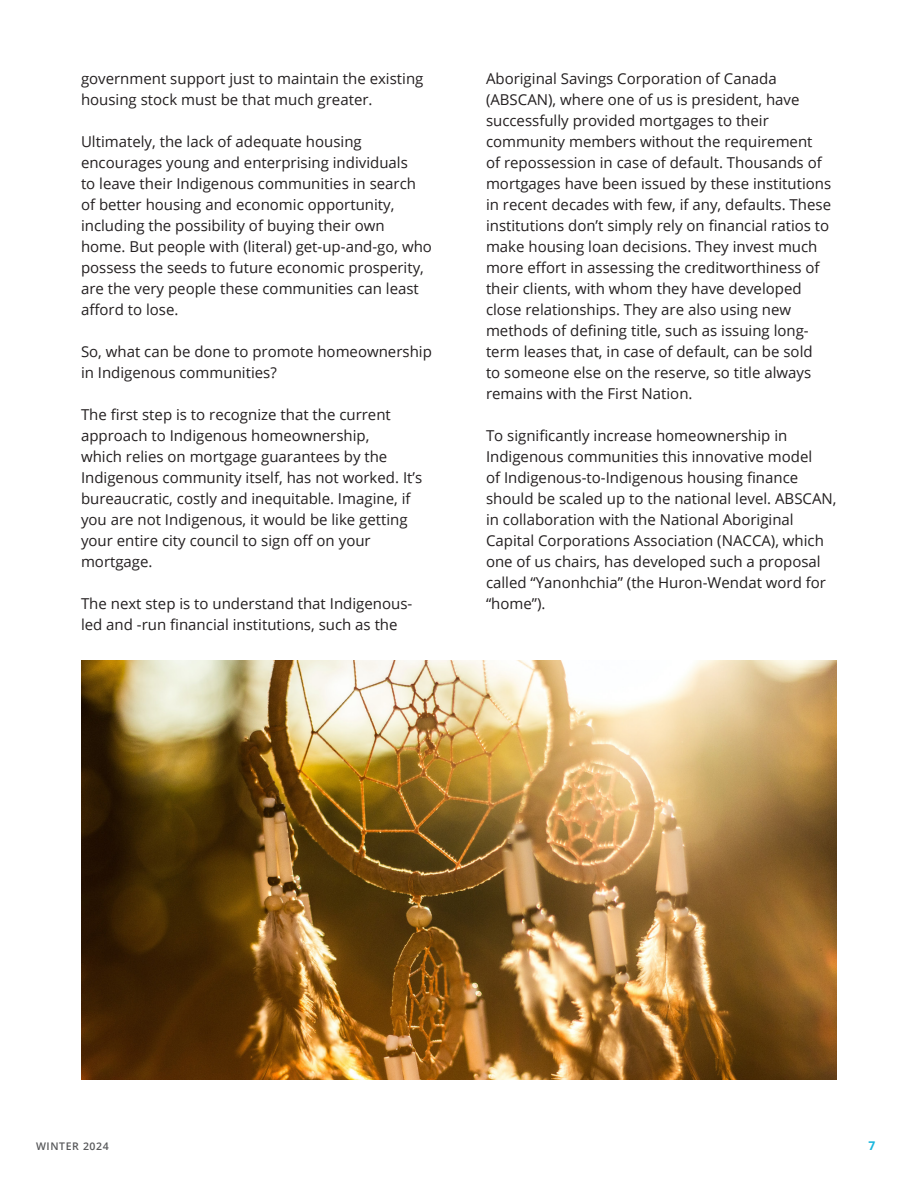
<style>
.page{position:relative;width:918px;height:1188px;background:#fff}
.page>*{position:absolute;margin:0;border:0;box-sizing:border-box;transform-origin:0 0}
.Main_Body_Copy{font:15px/21px "Open Sans";color:#231f20}
.t1{font:700 12px "Open Sans";color:#18b6dd}
.t2{font:600 10.5px "Open Sans";letter-spacing:.06em;color:#57585a}
</style>
<div class="page">
<img style="left:81px;top:660px;width:756px;height:420px">
<p class="Main_Body_Copy" style="left:81px;top:68px;width:344px">government support just to maintain the existing housing stock must be that much greater.</p>
<p class="Main_Body_Copy" style="left:81px;top:131px;width:353px">Ultimately, the lack of adequate housing encourages young and enterprising individuals<br>to leave their Indigenous communities in search of better housing and economic opportunity, including the possibility of buying their own home. But people with (literal) get-up-and-go, who possess the seeds to future economic prosperity, are the very people these communities can least afford to lose.</p>
<p class="Main_Body_Copy" style="left:81px;top:341px;width:352px">So, what can be done to promote homeownership in Indigenous communities?</p>
<p class="Main_Body_Copy" style="left:81px;top:404px;width:343px">The first step is to recognize that the current approach to Indigenous homeownership,<br>which relies on mortgage guarantees by the Indigenous community itself, has not worked. It’s bureaucratic, costly and inequitable. Imagine, if you are not Indigenous, it would be like getting your entire city council to sign off on your mortgage.</p>
<p class="Main_Body_Copy" style="left:81px;top:593px;width:333px">The next step is to understand that Indigenous&shy;led and -run financial institutions, such as the</p>
<p class="Main_Body_Copy" style="left:486px;top:68px;width:347px">Aboriginal Savings Corporation of Canada (ABSCAN), where one of us is president, have successfully provided mortgages to their community members without the requirement<br>of repossession in case of default. Thousands of mortgages have been issued by these institutions in recent decades with few, if any, defaults. These institutions don’t simply rely on financial ratios to make housing loan decisions. They invest much more effort in assessing the creditworthiness of their clients, with whom they have developed close relationships. They are also using new methods of defining title, such as issuing long&shy;term leases that, in case of default, can be sold<br>to someone else on the reserve, so title always remains with the First Nation.</p>
<p class="Main_Body_Copy" style="left:486px;top:425px;width:352px">To significantly increase homeownership in Indigenous communities this innovative model<br>of Indigenous-to-Indigenous housing finance should be scaled up to the national level. ABSCAN, in collaboration with the National Aboriginal Capital Corporations Association (NACCA), which one of us chairs, has developed such a proposal called “Yanonhchia” (the Huron-Wendat word for “home”).</p>
<p class="t2" style="left:36px;top:1139px;width:74px">WINTER 2024</p>
<p class="t1" style="left:868px;top:1137px;width:8px">7</p>
</div>
